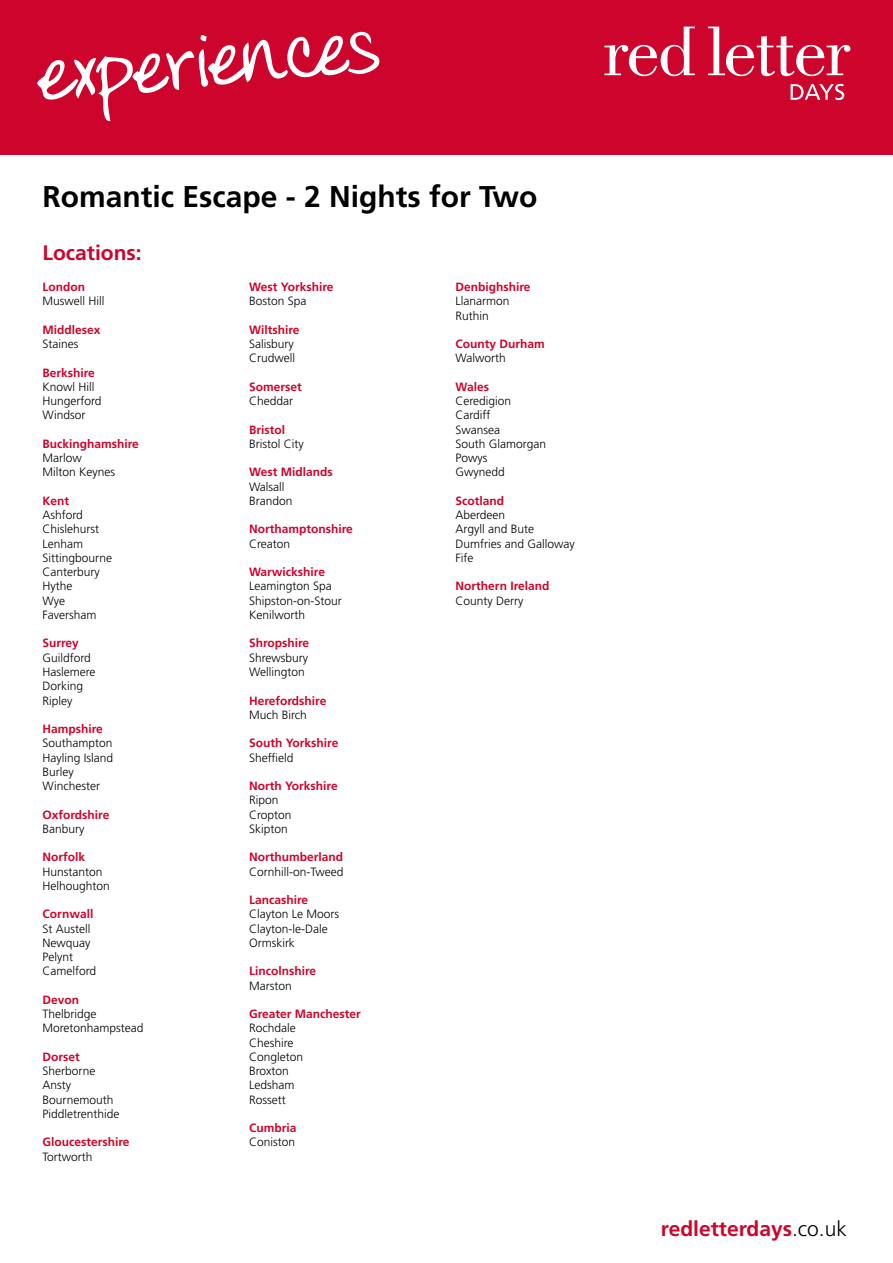
<style>
.page{position:relative;width:893px;height:1263px;background:#fff}
.page>*{position:absolute;margin:0;border:0;box-sizing:border-box;transform-origin:0 0}
.t1{font:700 30px "Frutiger LT Std";color:#000}
.t2{font:700 21px "Frutiger LT Std";color:#cd052c}
.t3{font:300 12px "Frutiger LT Std";color:#000}
.t4{font:700 12px "Frutiger LT Std";color:#cd052c}
.s1{font-weight:300;color:#000}
</style>
<div class="page">
<div style="left:0;top:0;width:893px;height:154px;background:#cd052c"></div>
<svg style="left:708px;top:27px;width:142px;height:49px"></svg>
<svg style="left:604px;top:27px;width:91px;height:49px"></svg>
<svg style="left:791px;top:84px;width:53px;height:16px"></svg>
<svg style="left:37px;top:32px;width:343px;height:89px"></svg>
<p class="t1" style="left:43px;top:179px;width:497px">Romantic Escape - 2 Nights for Two</p>
<p class="t2" style="left:43px;top:240px;width:101px">Locations:</p>
<p class="t4" style="left:43px;top:280px;width:44px">London</p>
<p class="t3" style="left:43px;top:294px;width:64px">Muswell Hill</p>
<p class="t4" style="left:43px;top:323px;width:60px">Middlesex</p>
<p class="t3" style="left:43px;top:337px;width:37px">Staines</p>
<p class="t4" style="left:43px;top:365px;width:54px">Berkshire</p>
<p class="t3" style="left:43px;top:380px;width:54px">Knowl Hill</p>
<p class="t3" style="left:43px;top:394px;width:61px">Hungerford</p>
<p class="t3" style="left:43px;top:408px;width:44px">Windsor</p>
<p class="t4" style="left:43px;top:437px;width:98px">Buckinghamshire</p>
<p class="t3" style="left:43px;top:451px;width:41px">Marlow</p>
<p class="t3" style="left:43px;top:465px;width:74px">Milton Keynes</p>
<p class="t4" style="left:43px;top:494px;width:28px">Kent</p>
<p class="t3" style="left:43px;top:508px;width:42px">Ashford</p>
<p class="t3" style="left:43px;top:522px;width:58px">Chislehurst</p>
<p class="t3" style="left:43px;top:537px;width:42px">Lenham</p>
<p class="t3" style="left:43px;top:551px;width:71px">Sittingbourne</p>
<p class="t3" style="left:43px;top:565px;width:59px">Canterbury</p>
<p class="t3" style="left:43px;top:579px;width:31px">Hythe</p>
<p class="t3" style="left:43px;top:594px;width:24px">Wye</p>
<p class="t3" style="left:43px;top:608px;width:55px">Faversham</p>
<p class="t4" style="left:43px;top:636px;width:38px">Surrey</p>
<p class="t3" style="left:43px;top:651px;width:50px">Guildford</p>
<p class="t3" style="left:43px;top:665px;width:55px">Haslemere</p>
<p class="t3" style="left:43px;top:679px;width:42px">Dorking</p>
<p class="t3" style="left:43px;top:693px;width:31px">Ripley</p>
<p class="t4" style="left:43px;top:722px;width:62px">Hampshire</p>
<p class="t3" style="left:43px;top:736px;width:72px">Southampton</p>
<p class="t3" style="left:43px;top:750px;width:72px">Hayling Island</p>
<p class="t3" style="left:43px;top:765px;width:33px">Burley</p>
<p class="t3" style="left:43px;top:779px;width:59px">Winchester</p>
<p class="t4" style="left:43px;top:807px;width:68px">Oxfordshire</p>
<p class="t3" style="left:43px;top:822px;width:44px">Banbury</p>
<p class="t4" style="left:43px;top:850px;width:44px">Norfolk</p>
<p class="t3" style="left:43px;top:864px;width:62px">Hunstanton</p>
<p class="t3" style="left:43px;top:879px;width:69px">Helhoughton</p>
<p class="t4" style="left:43px;top:907px;width:52px">Cornwall</p>
<p class="t3" style="left:43px;top:921px;width:49px">St Austell</p>
<p class="t3" style="left:43px;top:936px;width:50px">Newquay</p>
<p class="t3" style="left:43px;top:950px;width:32px">Pelynt</p>
<p class="t3" style="left:43px;top:964px;width:55px">Camelford</p>
<p class="t4" style="left:43px;top:992px;width:38px">Devon</p>
<p class="t3" style="left:43px;top:1007px;width:56px">Thelbridge</p>
<p class="t3" style="left:43px;top:1021px;width:103px">Moretonhampstead</p>
<p class="t4" style="left:43px;top:1049px;width:39px">Dorset</p>
<p class="t3" style="left:43px;top:1064px;width:54px">Sherborne</p>
<p class="t3" style="left:43px;top:1078px;width:30px">Ansty</p>
<p class="t3" style="left:43px;top:1092px;width:72px">Bournemouth</p>
<p class="t3" style="left:43px;top:1107px;width:79px">Piddletrenthide</p>
<p class="t4" style="left:43px;top:1135px;width:89px">Gloucestershire</p>
<p class="t3" style="left:43px;top:1149px;width:52px">Tortworth</p>
<p class="t4" style="left:249px;top:280px;width:86px">West Yorkshire</p>
<p class="t3" style="left:249px;top:294px;width:59px">Boston Spa</p>
<p class="t4" style="left:249px;top:323px;width:52px">Wiltshire</p>
<p class="t3" style="left:249px;top:337px;width:46px">Salisbury</p>
<p class="t3" style="left:249px;top:351px;width:48px">Crudwell</p>
<p class="t4" style="left:249px;top:380px;width:54px">Somerset</p>
<p class="t3" style="left:249px;top:394px;width:46px">Cheddar</p>
<p class="t4" style="left:249px;top:422px;width:37px">Bristol</p>
<p class="t3" style="left:249px;top:437px;width:56px">Bristol City</p>
<p class="t4" style="left:249px;top:465px;width:85px">West Midlands</p>
<p class="t3" style="left:249px;top:480px;width:37px">Walsall</p>
<p class="t3" style="left:249px;top:494px;width:45px">Brandon</p>
<p class="t4" style="left:249px;top:522px;width:105px">Northamptonshire</p>
<p class="t3" style="left:249px;top:537px;width:43px">Creaton</p>
<p class="t4" style="left:249px;top:565px;width:78px">Warwickshire</p>
<p class="t3" style="left:249px;top:579px;width:84px">Leamington Spa</p>
<p class="t3" style="left:249px;top:594px;width:94px">Shipston-on-Stour</p>
<p class="t3" style="left:249px;top:608px;width:58px">Kenilworth</p>
<p class="t4" style="left:249px;top:636px;width:62px">Shropshire</p>
<p class="t3" style="left:249px;top:651px;width:61px">Shrewsbury</p>
<p class="t3" style="left:249px;top:665px;width:57px">Wellington</p>
<p class="t4" style="left:249px;top:693px;width:79px">Herefordshire</p>
<p class="t3" style="left:249px;top:708px;width:59px">Much Birch</p>
<p class="t4" style="left:249px;top:736px;width:91px">South Yorkshire</p>
<p class="t3" style="left:249px;top:750px;width:46px">Sheffield</p>
<p class="t4" style="left:249px;top:779px;width:90px">North Yorkshire</p>
<p class="t3" style="left:249px;top:793px;width:31px">Ripon</p>
<p class="t3" style="left:249px;top:807px;width:44px">Cropton</p>
<p class="t3" style="left:249px;top:822px;width:40px">Skipton</p>
<p class="t4" style="left:249px;top:850px;width:96px">Northumberland</p>
<p class="t3" style="left:249px;top:864px;width:96px">Cornhill-on-Tweed</p>
<p class="t4" style="left:249px;top:893px;width:61px">Lancashire</p>
<p class="t3" style="left:249px;top:907px;width:92px">Clayton Le Moors</p>
<p class="t3" style="left:249px;top:921px;width:80px">Clayton-le-Dale</p>
<p class="t3" style="left:249px;top:936px;width:47px">Ormskirk</p>
<p class="t4" style="left:249px;top:964px;width:69px">Lincolnshire</p>
<p class="t3" style="left:249px;top:978px;width:44px">Marston</p>
<p class="t4" style="left:249px;top:1007px;width:113px">Greater Manchester</p>
<p class="t3" style="left:249px;top:1021px;width:48px">Rochdale</p>
<p class="t3" style="left:249px;top:1035px;width:46px">Cheshire</p>
<p class="t3" style="left:249px;top:1050px;width:56px">Congleton</p>
<p class="t3" style="left:249px;top:1064px;width:41px">Broxton</p>
<p class="t3" style="left:249px;top:1078px;width:47px">Ledsham</p>
<p class="t3" style="left:249px;top:1092px;width:38px">Rossett</p>
<p class="t4" style="left:249px;top:1121px;width:49px">Cumbria</p>
<p class="t3" style="left:249px;top:1135px;width:48px">Coniston</p>
<p class="t4" style="left:455px;top:280px;width:77px">Denbighshire</p>
<p class="t3" style="left:455px;top:294px;width:55px">Llanarmon</p>
<p class="t3" style="left:455px;top:309px;width:35px">Ruthin</p>
<p class="t4" style="left:455px;top:337px;width:91px">County Durham</p>
<p class="t3" style="left:455px;top:351px;width:52px">Walworth</p>
<p class="t4" style="left:455px;top:380px;width:35px">Wales</p>
<p class="t3" style="left:455px;top:394px;width:57px">Ceredigion</p>
<p class="t3" style="left:455px;top:408px;width:36px">Cardiff</p>
<p class="t3" style="left:455px;top:423px;width:46px">Swansea</p>
<p class="t3" style="left:455px;top:437px;width:92px">South Glamorgan</p>
<p class="t3" style="left:455px;top:451px;width:34px">Powys</p>
<p class="t3" style="left:455px;top:465px;width:51px">Gwynedd</p>
<p class="t4" style="left:455px;top:494px;width:50px">Scotland</p>
<p class="t3" style="left:455px;top:508px;width:51px">Aberdeen</p>
<p class="t3" style="left:455px;top:522px;width:80px">Argyll and Bute</p>
<p class="t3" style="left:455px;top:537px;width:121px">Dumfries and Galloway</p>
<p class="t3" style="left:455px;top:551px;width:19px">Fife</p>
<p class="t4" style="left:455px;top:579px;width:96px">Northern Ireland</p>
<p class="t3" style="left:455px;top:594px;width:70px">County Derry</p>
<p class="t2" style="left:661px;top:1216px;width:187px">redletterdays<span class="s1">.co.uk</span></p>
</div>
